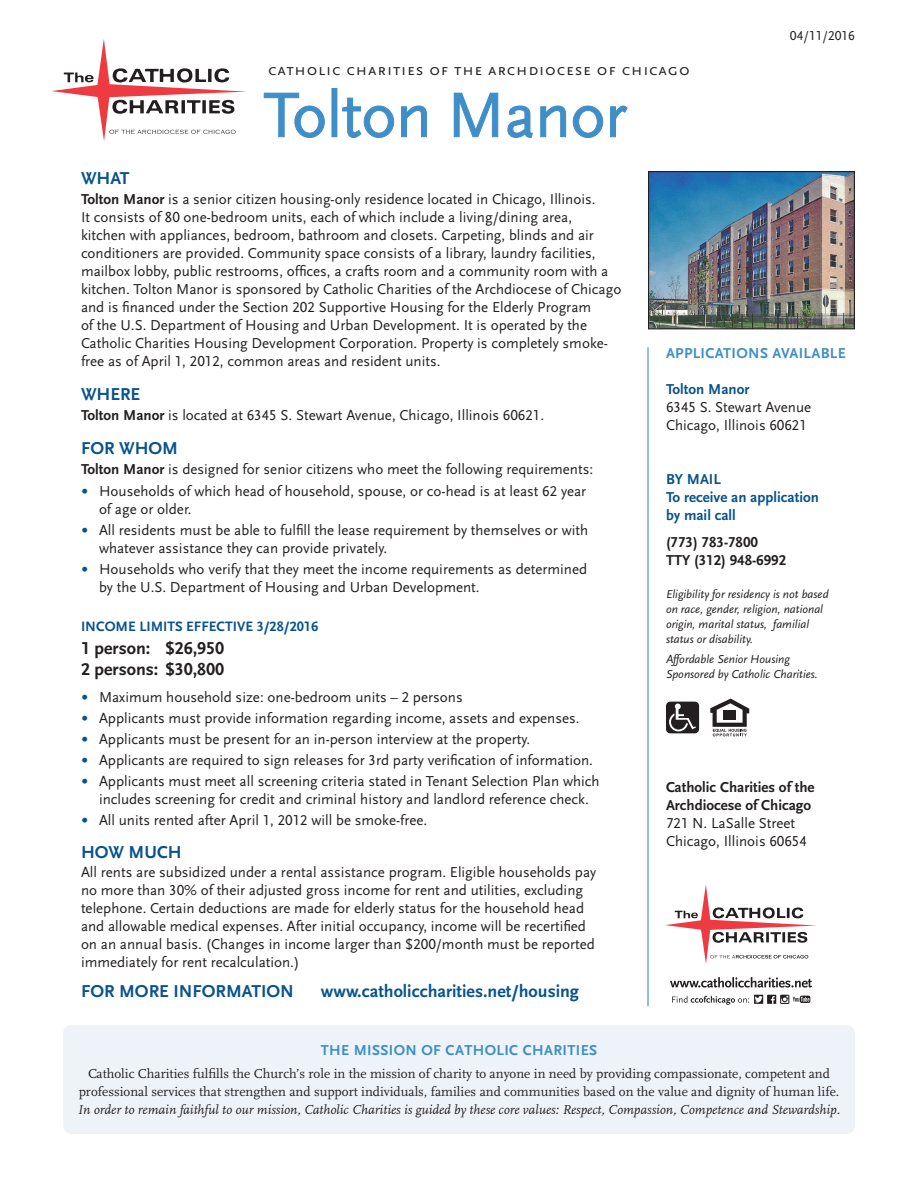
<style>
.page{position:relative;width:918px;height:1188px;background:#fff}
.page>*{position:absolute;margin:0;border:0;box-sizing:border-box;transform-origin:0 0}
.FS_Banner_HEAD-36{font:66px "Scala Sans LF";letter-spacing:-.01em;color:#3f8ec8}
.HFS_BODY{font:700 18px "Scala Sans LF";color:#09538d}
.t1{font:700 18px "Scala Sans LF";color:#231f20}
.HSF_SubHEAD_12{font:700 18px "Scala Sans LF";color:#09538d}
.FS_Banner_SUBHEAD{font:16.5px "Scala Sans LF Caps";letter-spacing:.05em;color:#231f20}
.HFS_BODY-2{font:15px/18px "Scala Sans LF";color:#231f20}
.HFS_RT-Col_BODY{font:700 15px/18px "Scala Sans LF";color:#231f20}
.HFS_Right-CoL_HEAD{font:15px/18px "Scala Sans LF";color:#231f20}
.HFS_RT-Col_BODY-2{font:15px "Scala Sans LF";color:#231f20}
.HFS_Rt-Col_APPLICATI{font:700 15px/18px "Scala Sans LF";color:#09538d}
.HFS_BODY-3{font:700 15px "Scala Sans Caps";letter-spacing:.025em;color:#3f8ec8}
.HFS_Right-CoL_HEAD-2{font:700 15px "Scala Sans LF";letter-spacing:.025em;color:#3f8ec8}
.HFS_Right-CoL_HEAD-3{font:700 15px "Scala Sans LF";color:#09538d}
.HFS_IncomeHEAD{font:700 14.25px "Scala Sans LF";color:#09538d}
.HFS_BODY-4{font:13.5px/18px "Scala LF";color:#231f20;text-align:center}
.t2{font:13.5px "Scala Sans LF";color:#231f20}
.HFS_RT-Col_ELIGIBILI{font:italic 12px/15px "Scala Sans LF";color:#231f20}
.s1{font-weight:700}
.s2{font-size:21px;color:#09538d}
.s3{font-weight:700;color:#09538d}
.s4{font-style:italic}
</style>
<div class="page">
<div style="left:63px;top:1025px;width:792px;height:109px;background:#edf3f9;border-radius:9px"></div>
<hr style="left:647px;top:347px;width:2px;height:659px;background:#3f8ec8">
<svg style="left:665px;top:885px;width:151px;height:79px"></svg>
<svg style="left:670px;top:977px;width:142px;height:11px"></svg>
<svg style="left:672px;top:996px;width:77px;height:9px"></svg>
<div style="left:767px;top:995px;width:9px;height:9px;background:#231f20"></div>
<svg style="left:754px;top:995px;width:9px;height:9px"></svg>
<svg style="left:755px;top:996px;width:8px;height:7px"></svg>
<svg style="left:771px;top:995px;width:39px;height:9px"></svg>
<svg style="left:263px;top:92px;width:62px;height:46px"></svg>
<svg style="left:342px;top:97px;width:52px;height:41px"></svg>
<svg style="left:401px;top:105px;width:26px;height:32px"></svg>
<svg style="left:453px;top:92px;width:46px;height:46px"></svg>
<svg style="left:507px;top:105px;width:26px;height:33px"></svg>
<svg style="left:540px;top:105px;width:26px;height:32px"></svg>
<svg style="left:572px;top:105px;width:31px;height:33px"></svg>
<svg style="left:610px;top:105px;width:18px;height:32px"></svg>
<svg style="left:51px;top:39px;width:195px;height:102px"></svg>
<svg style="left:666px;top:702px;width:33px;height:31px"></svg>
<svg style="left:710px;top:699px;width:39px;height:37px"></svg>
<img style="left:650px;top:173px;width:203px;height:154px">
<div style="left:648px;top:171px;width:207px;height:158px;border:1px solid #231f20"></div>
<p class="FS_Banner_SUBHEAD" style="left:268px;top:61px;width:423px">catholic charities of the archdiocese of chicago</p>
<p class="FS_Banner_HEAD-36" style="left:264px;top:79px;width:365px">Tolton Manor</p>
<p class="t2" style="left:790px;top:28px;width:67px">04/11/2016</p>
<p class="HSF_SubHEAD_12" style="left:81px;top:169px;width:50px">WHAT</p>
<p class="HFS_BODY-2" style="left:81px;top:190px;width:542px"><span class="s1">Tolton Manor</span> is a senior citizen housing-only residence located in Chicago, Illinois.<br>It consists of 80 one-bedroom units, each of which include a living/dining area,<br>kitchen with appliances, bedroom, bathroom and closets. Carpeting, blinds and air conditioners are provided. Community space consists of a library, laundry facilities, mailbox lobby, public restrooms, offices, a crafts room and a community room with a kitchen. Tolton Manor is sponsored by Catholic Charities of the Archdiocese of Chicago and is financed under the Section 202 Supportive Housing for the Elderly Program<br>of the U.S. Department of Housing and Urban Development. It is operated by the Catholic Charities Housing Development Corporation. Property is completely smoke&shy;free as of April 1, 2012, common areas and resident units.</p>
<p class="HSF_SubHEAD_12" style="left:81px;top:385px;width:61px">WHERE</p>
<p class="HFS_BODY-2" style="left:81px;top:406px;width:465px"><span class="s1">Tolton Manor</span> is located at 6345 S. Stewart Avenue, Chicago, Illinois 60621.</p>
<p class="HSF_SubHEAD_12" style="left:81px;top:439px;width:99px">FOR WHOM</p>
<p class="HFS_BODY-2" style="left:81px;top:460px;width:514px"><span class="s1">Tolton Manor</span> is designed for senior citizens who meet the following requirements:</p>
<p class="HFS_BODY-2" style="left:99px;top:483px;width:489px;text-indent:-18px"><span class="s2">•</span> Households of which head of household, spouse, or co-head is at least 62 year of age or older.</p>
<p class="HFS_BODY-2" style="left:99px;top:522px;width:491px;text-indent:-18px"><span class="s2">•</span> All residents must be able to fulfill the lease requirement by themselves or with whatever assistance they can provide privately.</p>
<p class="HFS_BODY-2" style="left:99px;top:561px;width:490px;text-indent:-18px"><span class="s2">•</span> Households who verify that they meet the income requirements as determined by the U.S. Department of Housing and Urban Development.</p>
<p class="HFS_IncomeHEAD" style="left:81px;top:619px;width:239px">INCOME LIMITS EFFECTIVE 3/28/2016</p>
<p class="t1" style="left:81px;top:638px;width:145px">1 person: $26,950</p>
<p class="t1" style="left:81px;top:659px;width:145px">2 persons: $30,800</p>
<p class="HFS_BODY-2" style="left:81px;top:688px;width:383px"><span class="s2">•</span> Maximum household size: one-bedroom units – 2 persons</p>
<p class="HFS_BODY-2" style="left:81px;top:709px;width:500px"><span class="s2">•</span> Applicants must provide information regarding income, assets and expenses.</p>
<p class="HFS_BODY-2" style="left:81px;top:730px;width:451px"><span class="s2">•</span> Applicants must be present for an in-person interview at the property.</p>
<p class="HFS_BODY-2" style="left:81px;top:751px;width:514px"><span class="s2">•</span> Applicants are required to sign releases for 3rd party verification of information.</p>
<p class="HFS_BODY-2" style="left:81px;top:772px;width:520px;text-align:center"><span class="s2">•</span> Applicants must meet all screening criteria stated in Tenant Selection Plan which includes screening for credit and criminal history and landlord reference check.</p>
<p class="HFS_BODY-2" style="left:81px;top:811px;width:348px"><span class="s2">•</span> All units rented after April 1, 2012 will be smoke-free.</p>
<p class="HSF_SubHEAD_12" style="left:81px;top:842px;width:102px">HOW MUCH</p>
<p class="HFS_BODY-2" style="left:81px;top:864px;width:517px">All rents are subsidized under a rental assistance program. Eligible households pay no more than 30% of their adjusted gross income for rent and utilities, excluding telephone. Certain deductions are made for elderly status for the household head and allowable medical expenses. After initial occupancy, income will be recertified on an annual basis. (Changes in income larger than $200/month must be reported immediately for rent recalculation.)</p>
<p class="HFS_BODY" style="left:81px;top:982px;width:214px">FOR MORE INFORMATION</p>
<p class="HFS_BODY" style="left:321px;top:982px;width:260px">www.catholiccharities.net/housing</p>
<p class="HFS_Right-CoL_HEAD-2" style="left:666px;top:345px;width:181px">APPLICATIONS AVAILABLE</p>
<p class="HFS_Right-CoL_HEAD" style="left:666px;top:381px;width:147px"><span class="s3">Tolton Manor<br></span>6345 S. Stewart Avenue</p>
<p class="HFS_Right-CoL_HEAD" style="left:666px;top:417px;width:142px">Chicago, Illinois 60621</p>
<p class="HFS_Right-CoL_HEAD-3" style="left:666px;top:471px;width:56px">BY MAIL</p>
<p class="HFS_Rt-Col_APPLICATI" style="left:666px;top:489px;width:154px">To receive an application by mail call</p>
<p class="HFS_RT-Col_BODY" style="left:666px;top:534px;width:94px">(773) 783-7800</p>
<p class="HFS_RT-Col_BODY" style="left:666px;top:552px;width:122px">TTY (312) 948-6992</p>
<p class="HFS_RT-Col_ELIGIBILI" style="left:666px;top:587px;width:164px">Eligibility for residency is not based on race, gender, religion, national origin, marital status, familial status or disability.</p>
<p class="HFS_RT-Col_ELIGIBILI" style="left:666px;top:652px;width:153px">Affordable Senior Housing<br>Sponsored by Catholic Charities.</p>
<p class="HFS_RT-Col_BODY" style="left:666px;top:778px;width:150px">Catholic Charities of the<br>Archdiocese of Chicago</p>
<p class="HFS_RT-Col_BODY-2" style="left:666px;top:815px;width:131px">721 N. LaSalle Street</p>
<p class="HFS_RT-Col_BODY-2" style="left:666px;top:833px;width:142px">Chicago, Illinois 60654</p>
<p class="HFS_BODY-3" style="left:321px;top:1042px;width:278px">THE MISSION OF CATHOLIC CHARITIES</p>
<p class="HFS_BODY-4" style="left:78px;top:1064px;width:764px">Catholic Charities fulfills the Church’s role in the mission of charity to anyone in need by providing compassionate, competent and professional services that strengthen and support individuals, families and communities based on the value and dignity of human life.<br><span class="s4">In order to remain faithful to our mission, Catholic Charities is guided by these core values: Respect, Compassion, Competence and Stewardship.</span></p>
</div>
